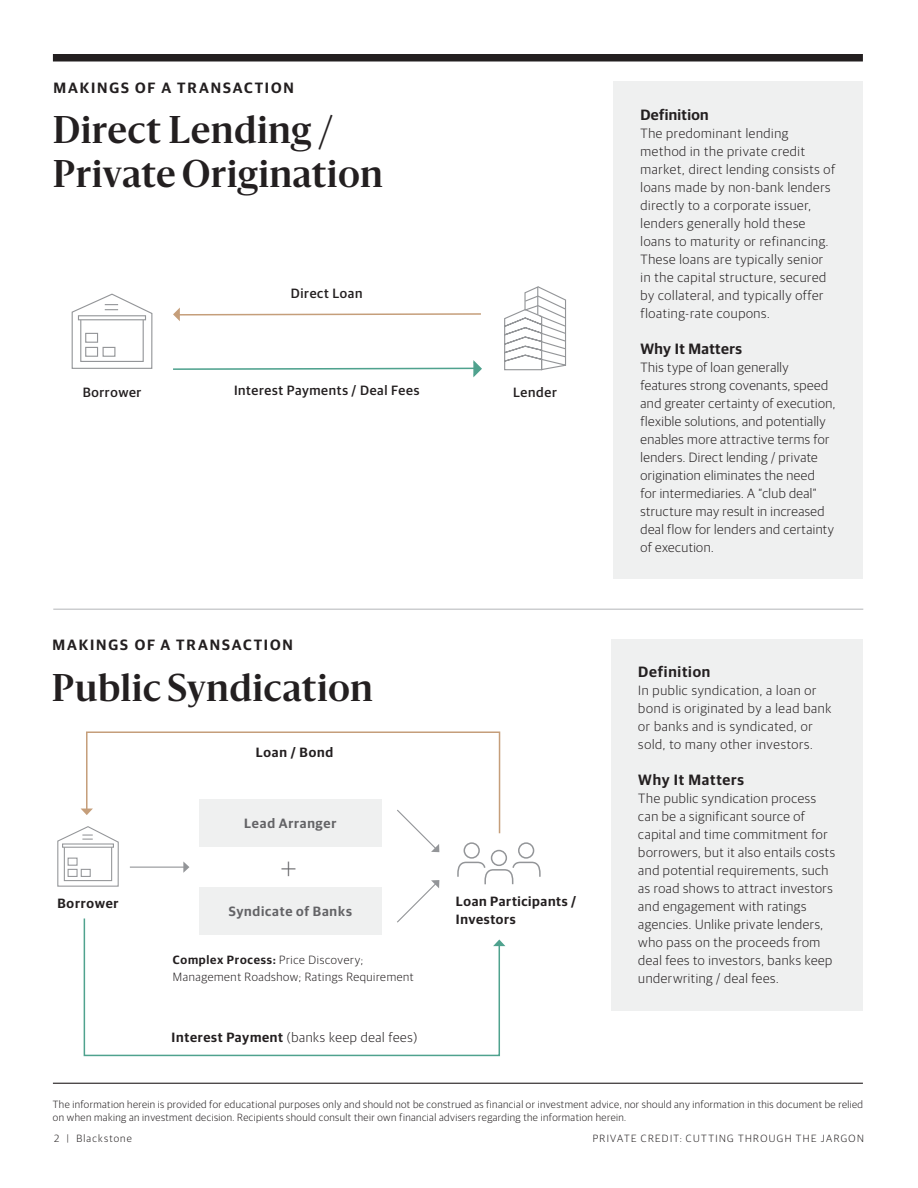
<style>
.page{position:relative;width:918px;height:1188px;background:#fff}
.page>*{position:absolute;margin:0;border:0;box-sizing:border-box;transform-origin:0 0}
.t1{font:600 36px/43.5px "Sanomat";letter-spacing:.025em;color:#231f20}
.t2{font:100 36px "Guardian Sans";color:#636366}
.t3{font:600 15px "Guardian Sans";letter-spacing:.125em;color:#231f20}
.t4{font:600 15px "Guardian Sans";letter-spacing:.06em;color:#231f20}
.t5{font:600 15px "Guardian Sans";letter-spacing:.03em;color:#231f20}
.t6{font:600 15px "Guardian Sans";letter-spacing:.02em;color:#231f20}
.t7{font:300 13.5px/18px "Guardian Sans";letter-spacing:.045em;color:#231f20}
.t8{font:500 13.5px "Guardian Sans";letter-spacing:.05em;color:#231f20}
.t9{font:600 13.5px/18px "Guardian Sans";letter-spacing:.05em;color:#231f20}
.t10{font:600 13.5px "Guardian Sans";letter-spacing:.055em;color:#636366}
.t11{font:300 12px/16.5px "Guardian Sans";letter-spacing:.05em;color:#231f20}
.t12{font:300 10.5px/13.5px "Guardian Sans";letter-spacing:.04em;color:#231f20}
.t13{font:300 10.5px "Guardian Sans";letter-spacing:.13em;color:#231f20}
.t14{font:300 10.5px "Guardian Sans";letter-spacing:.115em;color:#231f20}
.s1{font-weight:600}
</style>
<div class="page">
<hr style="left:53px;top:1083px;width:810px;height:1px;background:#231f20">
<div style="left:53px;top:54px;width:810px;height:8px;background:#231f20"></div>
<hr style="left:53px;top:609px;width:810px;height:1px;background:#bcbdc0">
<div style="left:614px;top:81px;width:249px;height:498px;background:#eff0f0"></div>
<svg style="left:504px;top:286px;width:62px;height:84px"></svg>
<svg style="left:71px;top:293px;width:82px;height:76px"></svg>
<div style="left:78px;top:315px;width:68px;height:5px;border:1px solid #939598"></div>
<svg style="left:173px;top:308px;width:308px;height:13px"></svg>
<svg style="left:173px;top:360px;width:309px;height:18px"></svg>
<div style="left:611px;top:639px;width:252px;height:371px;background:#eff0f0"></div>
<svg style="left:83px;top:924px;width:418px;height:133px"></svg>
<svg style="left:493px;top:940px;width:12px;height:6px"></svg>
<div style="left:199px;top:887px;width:182px;height:47px;background:#eff0f0"></div>
<svg style="left:57px;top:731px;width:484px;height:193px"></svg>
<p class="t3" style="left:53px;top:77px;width:242px">MAKINGS OF A TRANSACTION</p>
<h1 class="t1" style="left:53px;top:105px;width:331px">Direct Lending /<br>Private Origination</h1>
<p class="t8" style="left:291px;top:284px;width:73px">Direct Loan</p>
<p class="t8" style="left:234px;top:381px;width:187px">Interest Payments / Deal Fees</p>
<p class="t8" style="left:83px;top:382px;width:60px">Borrower</p>
<p class="t8" style="left:513px;top:382px;width:45px">Lender</p>
<p class="t3" style="left:52px;top:634px;width:242px">MAKINGS OF A TRANSACTION</p>
<h1 class="t1" style="left:52px;top:663px;width:322px">Public Syndication</h1>
<p class="t9" style="left:256px;top:743px;width:79px">Loan / Bond</p>
<p class="t10" style="left:244px;top:814px;width:94px">Lead Arranger</p>
<p class="t9" style="left:57px;top:893px;width:63px">Borrower</p>
<h1 class="t2" style="left:280px;top:844px;width:19px">+</h1>
<p class="t10" style="left:229px;top:902px;width:125px">Syndicate of Banks</p>
<p class="t11" style="left:173px;top:951px;width:242px"><span class="s1">Complex Process:</span> Price Discovery;<br>Management Roadshow; Ratings Requirement</p>
<p class="t7" style="left:172px;top:1027px;width:247px"><span class="s1">Interest Payment</span> (banks keep deal fees)</p>
<p class="t9" style="left:456px;top:892px;width:122px">Loan Participants /<br>Investors</p>
<p class="t6" style="left:641px;top:104px;width:70px">Definition</p>
<p class="t7" style="left:641px;top:123px;width:196px">The predominant lending method in the private credit market, direct lending consists of loans made by non-bank lenders directly to a corporate issuer, lenders generally hold these loans to maturity or refinancing.<br>These loans are typically senior in the capital structure, secured by collateral, and typically offer floating-rate coupons.</p>
<p class="t5" style="left:641px;top:338px;width:103px">Why It Matters</p>
<p class="t7" style="left:641px;top:357px;width:196px">This type of loan generally features strong covenants, speed and greater certainty of execution, flexible solutions, and potentially enables more attractive terms for lenders. Direct lending / private origination eliminates the need<br>for intermediaries. A “club deal” structure may result in increased deal flow for lenders and certainty of execution.</p>
<p class="t4" style="left:638px;top:661px;width:74px">Definition</p>
<p class="t7" style="left:638px;top:681px;width:195px">In public syndication, a loan or bond is originated by a lead bank or banks and is syndicated, or sold, to many other investors.</p>
<p class="t4" style="left:638px;top:769px;width:107px">Why It Matters</p>
<p class="t7" style="left:638px;top:789px;width:198px">The public syndication process can be a significant source of capital and time commitment for borrowers, but it also entails costs and potential requirements, such as road shows to attract investors and engagement with ratings agencies. Unlike private lenders, who pass on the proceeds from deal fees to investors, banks keep underwriting / deal fees.</p>
<p class="t12" style="left:53px;top:1097px;width:812px">The information herein is provided for educational purposes only and should not be construed as financial or investment advice, nor should any information in this document be relied on when making an investment decision. Recipients should consult their own financial advisers regarding the information herein.</p>
<p class="t14" style="left:54px;top:1131px;width:79px">2 | Blackstone</p>
<p class="t13" style="left:593px;top:1131px;width:273px">PRIVATE CREDIT: CUTTING THROUGH THE JARGON</p>
</div>
